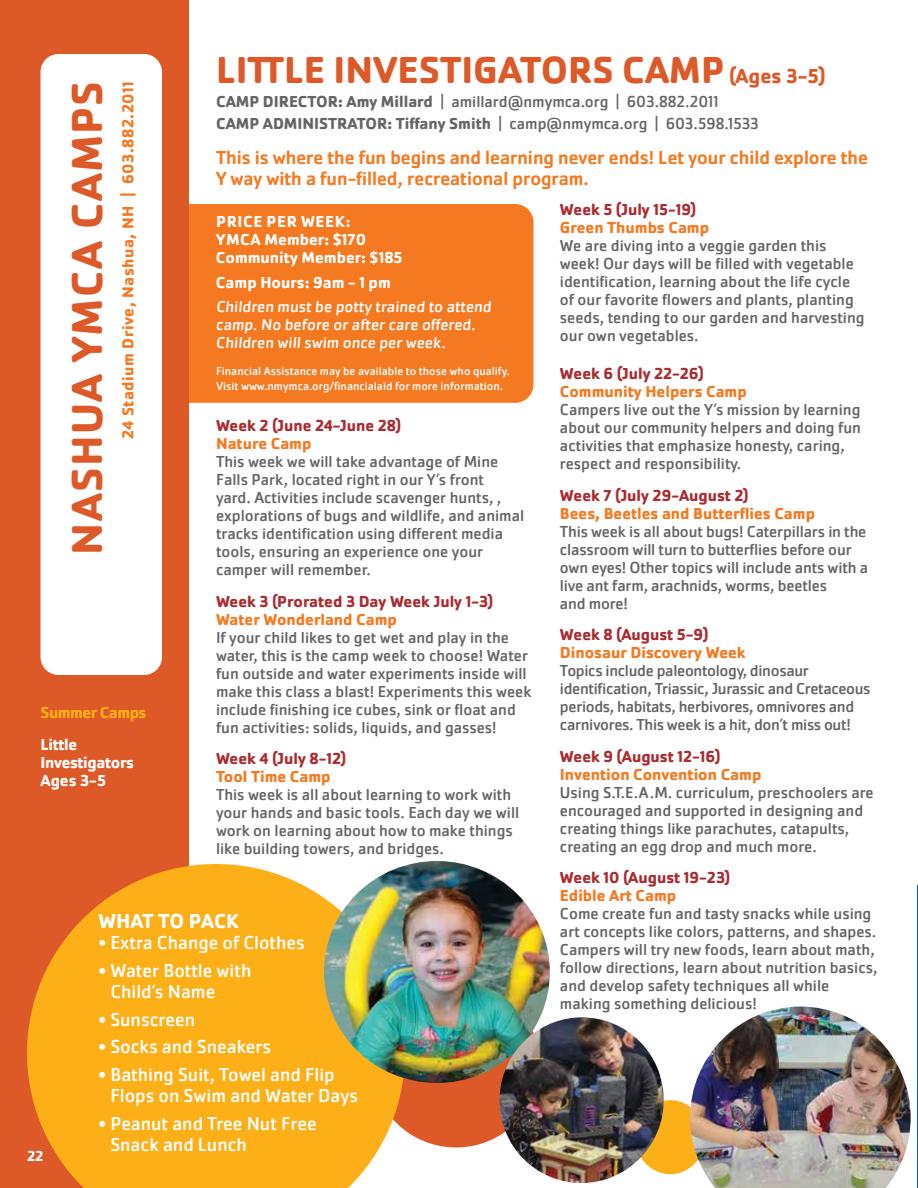
<style>
.page{position:relative;width:918px;height:1188px;background:#fff}
.page>*{position:absolute;margin:0;border:0;box-sizing:border-box;transform-origin:0 0}
.t1{font:700 45px "Cachet Pro";letter-spacing:.03em;color:#dd5928}
.t2{font:700 39px "Cachet Pro";color:#dd5928}
.t3{font:700 21px "Cachet Pro";color:#fff}
.t4{font:19.5px/21px "Cachet Pro";color:#fff}
.t5{font:500 19.5px/21px "Cachet Pro";color:#f47920}
.t6{font:16.5px/18px "Cachet Pro";color:#636466}
.t7{font:700 16.5px "Cachet Pro";color:#a92c31}
.t8{font:700 16.5px "Cachet Pro";color:#f47920}
.t9{font:16.5px/18px "Cachet Pro";letter-spacing:-.02em;color:#636466}
.t10{font:16.5px/18px "Cachet Pro";color:#fff}
.t11{font:700 16.5px/18px "Cachet Pro";color:#fff}
.t12{font:700 16.5px "Cachet Pro";letter-spacing:.03em;color:#f47920}
.t13{font:700 16.5px/18px "Cachet Pro";letter-spacing:-.02em;color:#fff}
.t14{font:700 16.5px "Cachet Pro";letter-spacing:-.03em;color:#fcaf17}
.t15{font:700 15px "Cachet Pro";color:#fff}
.t16{font:12px/15px "Cachet Pro";color:#fff}
.s1{font-size:21px}
.s2{font-weight:700}
</style>
<div class="page">
<div style="left:171px;top:204px;width:363px;height:199px;background:#f47920;border-radius:18px"></div>
<div style="left:0;top:0;width:189px;height:1188px;background:#dd5928"></div>
<div style="left:40px;top:54px;width:122px;height:621px;background:#fff;border-radius:18px"></div>
<div style="left:372px;top:982px;width:168px;height:166px;background:#dd5928;border-radius:50%"></div>
<div style="left:635px;top:1100px;width:70px;height:74px;background:#fcaf17;border-radius:50%"></div>
<svg style="left:27px;top:864px;width:378px;height:324px;background:#f9a920"></svg>
<img style="left:324px;top:861px;width:226px;height:222px">
<img style="left:492px;top:1017px;width:179px;height:166px">
<img style="left:690px;top:1007px;width:221px;height:181px">
<hr style="left:917px;top:886px;width:1px;height:302px;background:#0061af">
<h2 class="t2" style="left:216px;top:45px;width:611px">LITTLE INVESTIGATORS CAMP <span class="s1">(Ages 3-5)</span></h2>
<h1 class="t1" style="left:59px;top:555px;width:475px;rotate:-90deg">NASHUA YMCA CAMPS</h1>
<p class="t12" style="left:118px;top:439px;width:360px;rotate:-90deg">24 Stadium Drive, Nashua, NH | 603.882.2011</p>
<p class="t6" style="left:216px;top:90px;width:544px;line-height:22.5px"><span class="s2">CAMP DIRECTOR: Amy Millard</span> | amillard@nmymca.org | 603.882.2011<br><span class="s2">CAMP ADMINISTRATOR: Tiffany Smith</span> | camp@nmymca.org | 603.598.1533</p>
<p class="t5" style="left:216px;top:147px;width:654px">This is where the fun begins and learning never ends! Let your child explore the<br>Y way with a fun-filled, recreational program.</p>
<p class="t7" style="left:560px;top:199px;width:138px">Week 5 (July 15-19)</p>
<p class="t8" style="left:560px;top:217px;width:151px">Green Thumbs Camp</p>
<p class="t6" style="left:560px;top:237px;width:306px">We are diving into a veggie garden this week! Our days will be filled with vegetable identification, learning about the life cycle of our favorite flowers and plants, planting seeds, tending to our garden and harvesting our own vegetables.</p>
<p class="t7" style="left:560px;top:363px;width:145px">Week 6 (July 22-26)</p>
<p class="t8" style="left:560px;top:381px;width:188px">Community Helpers Camp</p>
<p class="t6" style="left:560px;top:401px;width:303px">Campers live out the Y’s mission by learning about our community helpers and doing fun activities that emphasize honesty, caring, respect and responsibility.</p>
<p class="t7" style="left:560px;top:485px;width:190px">Week 7 (July 29-August 2)</p>
<p class="t8" style="left:560px;top:503px;width:257px">Bees, Beetles and Butterflies Camp</p>
<p class="t6" style="left:560px;top:522px;width:310px">This week is all about bugs! Caterpillars in the classroom will turn to butterflies before our own eyes! Other topics will include ants with a live ant farm, arachnids, worms, beetles<br>and more!</p>
<p class="t7" style="left:560px;top:624px;width:150px">Week 8 (August 5-9)</p>
<p class="t8" style="left:560px;top:642px;width:187px">Dinosaur Discovery Week</p>
<p class="t9" style="left:560px;top:662px;width:312px">Topics include paleontology, dinosaur identification, Triassic, Jurassic and Cretaceous periods, habitats, herbivores, omnivores and carnivores. This week is a hit, don’t miss out!</p>
<p class="t7" style="left:560px;top:746px;width:162px">Week 9 (August 12-16)</p>
<p class="t8" style="left:560px;top:764px;width:203px">Invention Convention Camp</p>
<p class="t6" style="left:560px;top:784px;width:315px">Using S.T.E.A.M. curriculum, preschoolers are encouraged and supported in designing and creating things like parachutes, catapults, creating an egg drop and much more.</p>
<p class="t7" style="left:560px;top:868px;width:172px">Week 10 (August 19-23)</p>
<p class="t8" style="left:560px;top:886px;width:118px">Edible Art Camp</p>
<p class="t6" style="left:560px;top:905px;width:319px">Come create fun and tasty snacks while using art concepts like colors, patterns, and shapes.<br>Campers will try new foods, learn about math, follow directions, learn about nutrition basics, and develop safety techniques all while making something delicious!</p>
<p class="t11" style="left:216px;top:212px;width:188px">PRICE PER WEEK:<br>YMCA Member: $170<br>Community Member: $185</p>
<p class="t11" style="left:216px;top:273px;width:176px">Camp Hours: 9am - 1 pm</p>
<p class="t10" style="left:216px;top:298px;width:279px">Children must be potty trained to attend camp. No before or after care offered.<br>Children will swim once per week.</p>
<p class="t16" style="left:216px;top:364px;width:295px">Financial Assistance may be available to those who qualify.<br>Visit www.nmymca.org/financialaid for more information.</p>
<p class="t7" style="left:216px;top:416px;width:187px">Week 2 (June 24-June 28)</p>
<p class="t8" style="left:216px;top:434px;width:97px">Nature Camp</p>
<p class="t6" style="left:216px;top:453px;width:310px">This week we will take advantage of Mine Falls Park, located right in our Y’s front<br>yard. Activities include scavenger hunts, , explorations of bugs and wildlife, and animal tracks identification using different media tools, ensuring an experience one your camper will remember.</p>
<p class="t7" style="left:216px;top:591px;width:279px">Week 3 (Prorated 3 Day Week July 1-3)</p>
<p class="t8" style="left:216px;top:609px;width:183px">Water Wonderland Camp</p>
<p class="t6" style="left:216px;top:629px;width:317px">If your child likes to get wet and play in the water, this is the camp week to choose! Water fun outside and water experiments inside will make this class a blast! Experiments this week include finishing ice cubes, sink or float and fun activities: solids, liquids, and gasses!</p>
<p class="t7" style="left:216px;top:749px;width:132px">Week 4 (July 8-12)</p>
<p class="t8" style="left:216px;top:767px;width:116px">Tool Time Camp</p>
<p class="t6" style="left:216px;top:786px;width:305px">This week is all about learning to work with your hands and basic tools. Each day we will work on learning about how to make things like building towers, and bridges.</p>
<p class="t14" style="left:40px;top:703px;width:107px">Summer Camps</p>
<p class="t13" style="left:40px;top:735px;width:95px">Little<br>Investigators<br>Ages 3-5</p>
<p class="t3" style="left:98px;top:908px;width:142px">WHAT TO PACK</p>
<p class="t4" style="left:98px;top:932px;width:208px">• Extra Change of Clothes</p>
<p class="t4" style="left:110px;top:960px;width:143px;text-indent:-12px">• Water Bottle with<br>Child’s Name</p>
<p class="t4" style="left:98px;top:1009px;width:98px">• Sunscreen</p>
<p class="t4" style="left:98px;top:1037px;width:174px">• Socks and Sneakers</p>
<p class="t4" style="left:110px;top:1064px;width:249px;text-indent:-12px">• Bathing Suit, Towel and Flip<br>Flops on Swim and Water Days</p>
<p class="t4" style="left:110px;top:1113px;width:208px;text-indent:-12px">• Peanut and Tree Nut Free<br>Snack and Lunch</p>
<p class="t15" style="left:27px;top:1147px;width:18px">22</p>
</div>
